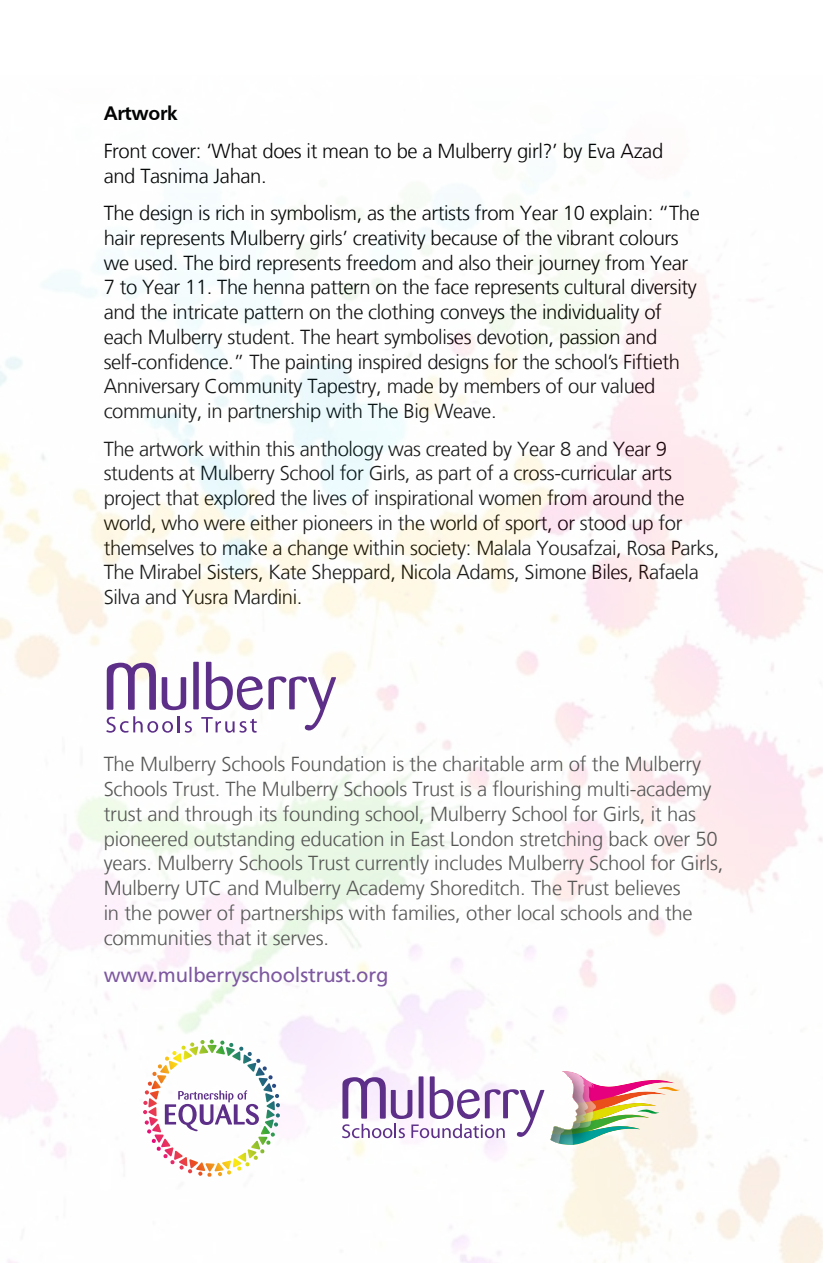
<style>
.page{position:relative;width:823px;height:1263px;background:#fff}
.page>*{position:absolute;margin:0;border:0;box-sizing:border-box;transform-origin:0 0}
.t1{font:300 20.25px/24.8px "Frutiger LT";letter-spacing:-.02em;color:#000}
.t2{font:300 20.25px/24.8px "Frutiger LT";letter-spacing:-.01em;color:#575756}
.t3{font:20.25px "Frutiger LT Std";letter-spacing:-.01em;color:#7d58a0}
.t4{font:700 20.25px "Frutiger";letter-spacing:-.02em;color:#000}
</style>
<div class="page">
<svg style="left:143px;top:1039px;width:137px;height:137px"></svg>
<svg style="left:162px;top:677px;width:24px;height:33px"></svg>
<div style="left:193px;top:662px;width:6px;height:47px;background:#5d2f88"></div>
<svg style="left:107px;top:663px;width:49px;height:47px"></svg>
<svg style="left:106px;top:716px;width:86px;height:17px"></svg>
<svg style="left:201px;top:662px;width:135px;height:71px"></svg>
<svg style="left:342px;top:1076px;width:202px;height:62px"></svg>
<img style="left:550px;top:1071px;width:130px;height:74px">
<p class="t4" style="left:104px;top:102px;width:76px">Artwork</p>
<p class="t1" style="left:104px;top:139px;width:561px">Front cover: ‘What does it mean to be a Mulberry girl?’ by Eva Azad and Tasnima Jahan.</p>
<p class="t1" style="left:104px;top:201px;width:598px">The design is rich in symbolism, as the artists from Year 10 explain: “The hair represents Mulberry girls’ creativity because of the vibrant colours we used. The bird represents freedom and also their journey from Year 7 to Year 11. The henna pattern on the face represents cultural diversity and the intricate pattern on the clothing conveys the individuality of each Mulberry student. The heart symbolises devotion, passion and self-confidence.” The painting inspired designs for the school’s Fiftieth Anniversary Community Tapestry, made by members of our valued community, in partnership with The Big Weave.</p>
<p class="t1" style="left:104px;top:437px;width:617px">The artwork within this anthology was created by Year 8 and Year 9 students at Mulberry School for Girls, as part of a cross-curricular arts project that explored the lives of inspirational women from around the world, who were either pioneers in the world of sport, or stood up for themselves to make a change within society: Malala Yousafzai, Rosa Parks, The Mirabel Sisters, Kate Sheppard, Nicola Adams, Simone Biles, Rafaela Silva and Yusra Mardini.</p>
<p class="t2" style="left:104px;top:752px;width:621px">The Mulberry Schools Foundation is the charitable arm of the Mulberry Schools Trust. The Mulberry Schools Trust is a flourishing multi-academy trust and through its founding school, Mulberry School for Girls, it has pioneered outstanding education in East London stretching back over 50 years. Mulberry Schools Trust currently includes Mulberry School for Girls, Mulberry UTC and Mulberry Academy Shoreditch. The Trust believes<br>in the power of partnerships with families, other local schools and the communities that it serves.</p>
<p class="t3" style="left:104px;top:963px;width:286px">www.mulberryschoolstrust.org</p>
</div>
